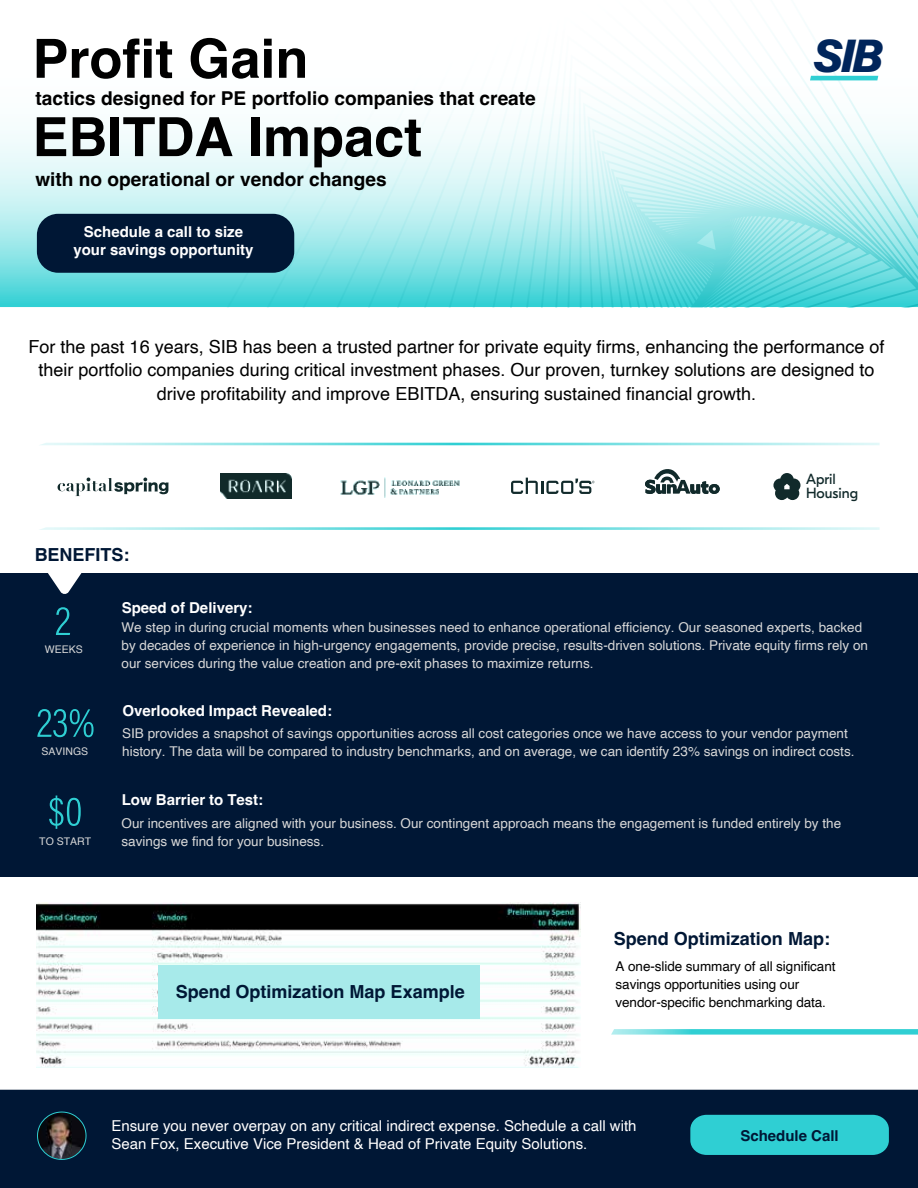
<style>
.page{position:relative;width:918px;height:1188px;background:#fff}
.page>*{position:absolute;margin:0;border:0;box-sizing:border-box;transform-origin:0 0}
.t1{font:700 54px "Helvetica";color:#000}
.t2{font:700 19.05px "Helvetica";color:#000}
.t3{font:18px/23.7px "Helvetica";color:#000;text-align:center}
.t4{font:700 18px "Helvetica";color:#001735}
.t5{font:15px/18px "Helvetica";color:#fff}
.t6{font:700 15px/18px "Helvetica";color:#fff;text-align:center}
.t7{font:700 15px "Helvetica";color:#001735}
.t8{font:14.7px/14.7px "GT Eesti Pro Disp Trial";color:#112a2b}
.t9{font:13.5px/18px "Helvetica";color:#d8d8d8}
.t10{font:13.5px/18px "Helvetica";letter-spacing:-.005em;color:#000}
.t11{font:10.5px "Helvetica";color:#d8d8d8}
</style>
<div class="page">
<svg style="left:0;top:130px;width:156px;height:177px;background:#b3edee"></svg>
<div style="left:0;top:1090px;width:918px;height:98px;background:#001735"></div>
<div style="left:0;top:573px;width:918px;height:304px;background:#001735"></div>
<svg style="left:48px;top:573px;width:34px;height:21px"></svg>
<svg style="left:37px;top:709px;width:57px;height:28px"></svg>
<svg style="left:49px;top:796px;width:32px;height:33px"></svg>
<svg style="left:37px;top:1111px;width:50px;height:49px;background:#2a333b"></svg>
<img style="left:36px;top:902px;width:544px;height:166px">
<div style="left:158px;top:966px;width:322px;height:53px;background:#a7eaea"></div>
<svg style="left:156px;top:30px;width:762px;height:277px"></svg>
<svg style="left:56px;top:607px;width:14px;height:28px"></svg>
<svg style="left:611px;top:1029px;width:307px;height:6px;background:#53d7da"></svg>
<svg style="left:57px;top:442px;width:764px;height:59px"></svg>
<svg style="left:40px;top:527px;width:840px;height:3px;background:#9be7e9"></svg>
<svg style="left:40px;top:443px;width:840px;height:2px;background:#8de4e6"></svg>
<div style="left:37px;top:214px;width:257px;height:59px;background:#001735;border-radius:21px"></div>
<div style="left:690px;top:1115px;width:199px;height:40px;background:#2fcfd3"></div>
<svg style="left:511px;top:478px;width:84px;height:16px"></svg>
<svg style="left:773px;top:473px;width:27px;height:27px"></svg>
<svg style="left:645px;top:469px;width:75px;height:26px"></svg>
<svg style="left:58px;top:478px;width:111px;height:18px"></svg>
<svg style="left:810px;top:39px;width:73px;height:41px"></svg>
<h1 class="t1" style="left:32px;top:26px;width:278px">Profit Gain</h1>
<h2 class="t2" style="left:35px;top:87px;width:502px">tactics designed for PE portfolio companies that create</h2>
<h1 class="t1" style="left:32px;top:104px;width:391px">EBITDA Impact</h1>
<h2 class="t2" style="left:35px;top:168px;width:353px">with no operational or vendor changes</h2>
<p class="t6" style="left:73px;top:225px;width:182px">Schedule a call to size your savings opportunity</p>
<p class="t3" style="left:29px;top:335px;width:857px">For the past 16 years, SIB has been a trusted partner for private equity firms, enhancing the performance of their portfolio companies during critical investment phases. Our proven, turnkey solutions are designed to drive profitability and improve EBITDA, ensuring sustained financial growth.</p>
<h3 class="t4" style="left:35px;top:544px;width:96px">BENEFITS:</h3>
<p class="t6" style="left:122px;top:601px;width:132px">Speed of Delivery:</p>
<p class="t8" style="left:806px;top:473px;width:54px">April<br>Housing</p>
<p class="t11" style="left:45px;top:641px;width:39px">WEEKS</p>
<p class="t11" style="left:41px;top:743px;width:48px">SAVINGS</p>
<p class="t11" style="left:39px;top:833px;width:53px">TO START</p>
<p class="t9" style="left:122px;top:619px;width:748px">We step in during crucial moments when businesses need to enhance operational efficiency. Our seasoned experts, backed by decades of experience in high-urgency engagements, provide precise, results-driven solutions. Private equity firms rely on our services during the value creation and pre-exit phases to maximize returns.</p>
<p class="t6" style="left:122px;top:704px;width:211px">Overlooked Impact Revealed:</p>
<p class="t9" style="left:122px;top:725px;width:734px">SIB provides a snapshot of savings opportunities across all cost categories once we have access to your vendor payment history. The data will be compared to industry benchmarks, and on average, we can identify 23% savings on indirect costs.</p>
<p class="t6" style="left:122px;top:792px;width:143px">Low Barrier to Test:</p>
<p class="t9" style="left:122px;top:815px;width:721px">Our incentives are aligned with your business. Our contingent approach means the engagement is funded entirely by the savings we find for your business.</p>
<h3 class="t4" style="left:176px;top:981px;width:290px">Spend Optimization Map Example</h3>
<h3 class="t4" style="left:614px;top:928px;width:218px">Spend Optimization Map:</h3>
<p class="t10" style="left:616px;top:957px;width:222px">A one-slide summary of all significant savings opportunities using our vendor-specific benchmarking data.</p>
<p class="t5" style="left:111px;top:1117px;width:527px">Ensure you never overpay on any critical indirect expense. Schedule a call with<br>Sean Fox, Executive Vice President &amp; Head of Private Equity Solutions.</p>
<p class="t7" style="left:740px;top:1126px;width:100px">Schedule Call</p>
</div>
